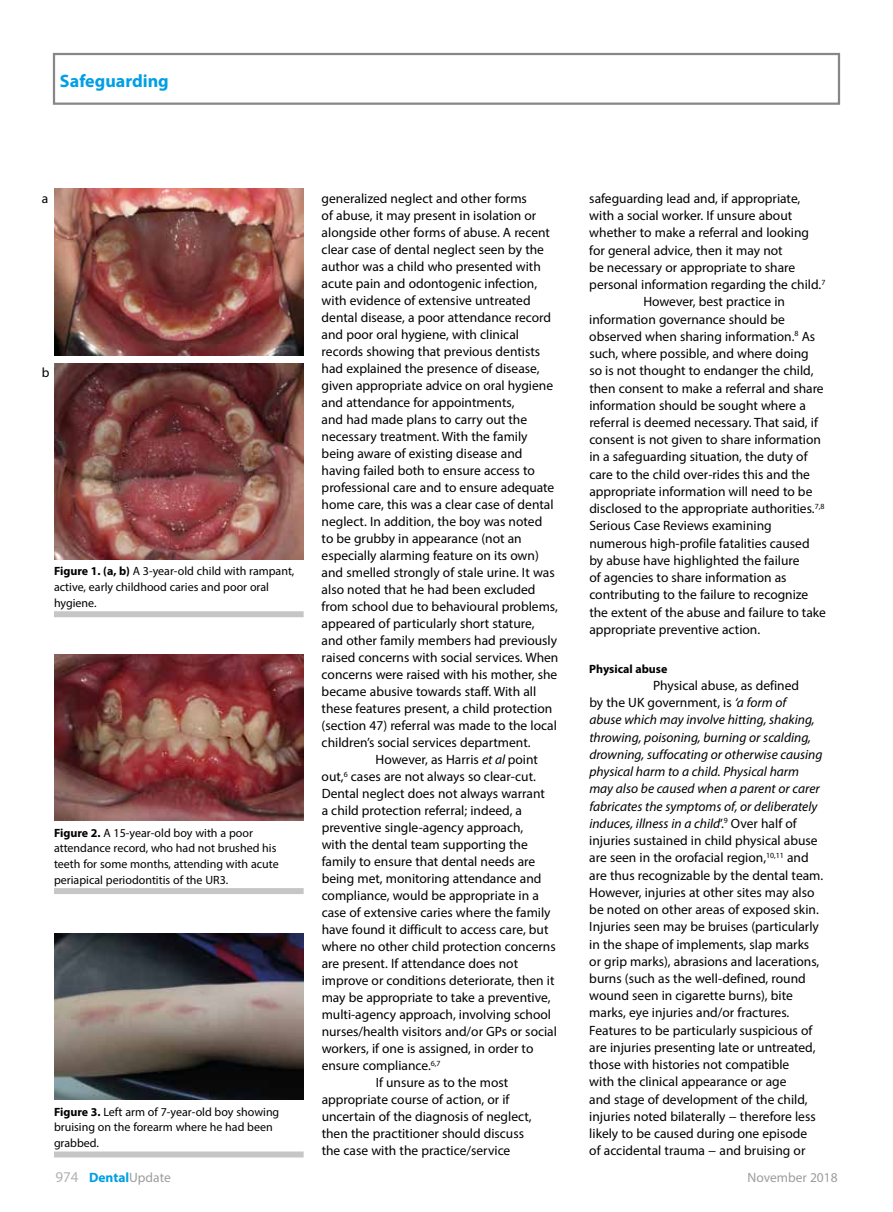
<style>
.page{position:relative;width:893px;height:1212px;background:#fff}
.page>*{position:absolute;margin:0;border:0;box-sizing:border-box;transform-origin:0 0}
.t1{font:700 18px "Myriad Pro";color:#009fe3}
.t2{font:13.5px/17.2px "Myriad Pro";color:#000}
.t3{font:700 13.5px "Myriad Pro";color:#009fe3}
.t4{font:13.5px "Myriad Pro";color:#9d9d9c}
.t5{font:12px/15.8px "Myriad Pro";color:#000}
.t6{font:700 12px "Myriad Pro";color:#000}
.s1{font-weight:700}
.s2{font-style:italic}
.s3{font-weight:400;font-size:15px;color:#b3b2b2}
.s4{font-weight:400;color:#9d9d9c}
</style>
<div class="page">
<div style="left:53px;top:53px;width:787px;height:52px;border:2px solid #878787"></div>
<img style="left:54px;top:654px;width:250px;height:166px">
<img style="left:54px;top:364px;width:250px;height:195px">
<div style="left:54px;top:611px;width:250px;height:6px;background:#c6c6c6"></div>
<img style="left:54px;top:189px;width:250px;height:166px">
<div style="left:54px;top:888px;width:250px;height:6px;background:#c6c6c6"></div>
<img style="left:54px;top:933px;width:250px;height:167px">
<div style="left:54px;top:1151px;width:250px;height:6px;background:#c6c6c6"></div>
<h1 class="t1" style="left:60px;top:69px;width:110px">Safeguarding</h1>
<p class="t2" style="left:42px;top:189px;width:8px">a</p>
<p class="t2" style="left:42px;top:364px;width:9px">b</p>
<p class="t5" style="left:54px;top:563px;width:242px"><span class="s1">Figure 1. (a, b)</span> A 3-year-old child with rampant, active, early childhood caries and poor oral hygiene.</p>
<p class="t5" style="left:54px;top:824px;width:226px"><span class="s1">Figure 2.</span> A 15-year-old boy with a poor attendance record, who had not brushed his teeth for some months, attending with acute periapical periodontitis of the UR3.</p>
<p class="t5" style="left:54px;top:1103px;width:227px"><span class="s1">Figure 3.</span> Left arm of 7-year-old boy showing bruising on the forearm where he had been grabbed.</p>
<p class="t2" style="left:322px;top:189px;width:207px">generalized neglect and other forms</p>
<p class="t2" style="left:322px;top:206px;width:216px">of abuse, it may present in isolation or</p>
<p class="t2" style="left:322px;top:223px;width:230px">alongside other forms of abuse. A recent</p>
<p class="t2" style="left:322px;top:240px;width:224px">clear case of dental neglect seen by the</p>
<p class="t2" style="left:322px;top:258px;width:221px">author was a child who presented with</p>
<p class="t2" style="left:322px;top:275px;width:217px">acute pain and odontogenic infection,</p>
<p class="t2" style="left:322px;top:292px;width:211px">with evidence of extensive untreated</p>
<p class="t2" style="left:322px;top:309px;width:231px">dental disease, a poor attendance record</p>
<p class="t2" style="left:322px;top:326px;width:199px">and poor oral hygiene, with clinical</p>
<p class="t2" style="left:322px;top:343px;width:220px">records showing that previous dentists</p>
<p class="t2" style="left:322px;top:360px;width:219px">had explained the presence of disease,</p>
<p class="t2" style="left:322px;top:377px;width:233px">given appropriate advice on oral hygiene</p>
<p class="t2" style="left:322px;top:394px;width:194px">and attendance for appointments,</p>
<p class="t2" style="left:322px;top:411px;width:207px">and had made plans to carry out the</p>
<p class="t2" style="left:322px;top:428px;width:207px">necessary treatment. With the family</p>
<p class="t2" style="left:322px;top:445px;width:202px">being aware of existing disease and</p>
<p class="t2" style="left:322px;top:462px;width:215px">having failed both to ensure access to</p>
<p class="t2" style="left:322px;top:479px;width:234px">professional care and to ensure adequate</p>
<p class="t2" style="left:322px;top:496px;width:233px">home care, this was a clear case of dental</p>
<p class="t2" style="left:322px;top:513px;width:222px">neglect. In addition, the boy was noted</p>
<p class="t2" style="left:322px;top:530px;width:202px">to be grubby in appearance (not an</p>
<p class="t2" style="left:322px;top:547px;width:219px">especially alarming feature on its own)</p>
<p class="t2" style="left:322px;top:564px;width:235px">and smelled strongly of stale urine. It was</p>
<p class="t2" style="left:322px;top:581px;width:215px">also noted that he had been excluded</p>
<p class="t2" style="left:322px;top:598px;width:238px">from school due to behavioural problems,</p>
<p class="t2" style="left:322px;top:615px;width:214px">appeared of particularly short stature,</p>
<p class="t2" style="left:322px;top:632px;width:237px">and other family members had previously</p>
<p class="t2" style="left:322px;top:649px;width:238px">raised concerns with social services. When</p>
<p class="t2" style="left:322px;top:666px;width:237px">concerns were raised with his mother, she</p>
<p class="t2" style="left:322px;top:683px;width:216px">became abusive towards staff. With all</p>
<p class="t2" style="left:322px;top:700px;width:232px">these features present, a child protection</p>
<p class="t2" style="left:322px;top:717px;width:237px">(section 47) referral was made to the local</p>
<p class="t2" style="left:322px;top:734px;width:210px">children’s social services department.</p>
<p class="t2" style="left:376px;top:751px;width:164px">However, as Harris <span class="s2">et al</span> point</p>
<p class="t2" style="left:322px;top:768px;width:216px">out,<sup>6</sup> cases are not always so clear-cut.</p>
<p class="t2" style="left:322px;top:785px;width:225px">Dental neglect does not always warrant</p>
<p class="t2" style="left:322px;top:802px;width:202px">a child protection referral; indeed, a</p>
<p class="t2" style="left:322px;top:819px;width:203px">preventive single-agency approach,</p>
<p class="t2" style="left:322px;top:836px;width:208px">with the dental team supporting the</p>
<p class="t2" style="left:322px;top:853px;width:215px">family to ensure that dental needs are</p>
<p class="t2" style="left:322px;top:870px;width:221px">being met, monitoring attendance and</p>
<p class="t2" style="left:322px;top:887px;width:219px">compliance, would be appropriate in a</p>
<p class="t2" style="left:322px;top:904px;width:230px">case of extensive caries where the family</p>
<p class="t2" style="left:322px;top:921px;width:228px">have found it difficult to access care, but</p>
<p class="t2" style="left:322px;top:938px;width:236px">where no other child protection concerns</p>
<p class="t2" style="left:322px;top:955px;width:198px">are present. If attendance does not</p>
<p class="t2" style="left:322px;top:972px;width:234px">improve or conditions deteriorate, then it</p>
<p class="t2" style="left:322px;top:989px;width:230px">may be appropriate to take a preventive,</p>
<p class="t2" style="left:322px;top:1006px;width:231px">multi-agency approach, involving school</p>
<p class="t2" style="left:322px;top:1023px;width:237px">nurses/health visitors and/or GPs or social</p>
<p class="t2" style="left:322px;top:1040px;width:213px">workers, if one is assigned, in order to</p>
<p class="t2" style="left:322px;top:1057px;width:120px">ensure compliance.<sup>6,7</sup></p>
<p class="t2" style="left:376px;top:1074px;width:134px">If unsure as to the most</p>
<p class="t2" style="left:322px;top:1091px;width:189px">appropriate course of action, or if</p>
<p class="t2" style="left:322px;top:1108px;width:211px">uncertain of the diagnosis of neglect,</p>
<p class="t2" style="left:322px;top:1125px;width:204px">then the practitioner should discuss</p>
<p class="t2" style="left:322px;top:1142px;width:190px">the case with the practice/service</p>
<p class="t2" style="left:589px;top:189px;width:213px">safeguarding lead and, if appropriate,</p>
<p class="t2" style="left:589px;top:207px;width:204px">with a social worker. If unsure about</p>
<p class="t2" style="left:589px;top:224px;width:221px">whether to make a referral and looking</p>
<p class="t2" style="left:589px;top:241px;width:195px">for general advice, then it may not</p>
<p class="t2" style="left:589px;top:258px;width:207px">be necessary or appropriate to share</p>
<p class="t2" style="left:589px;top:276px;width:238px">personal information regarding the child.<sup>7</sup></p>
<p class="t2" style="left:643px;top:293px;width:143px">However, best practice in</p>
<p class="t2" style="left:589px;top:310px;width:197px">information governance should be</p>
<p class="t2" style="left:589px;top:327px;width:227px">observed when sharing information.<sup>8</sup> As</p>
<p class="t2" style="left:589px;top:345px;width:221px">such, where possible, and where doing</p>
<p class="t2" style="left:589px;top:362px;width:226px">so is not thought to endanger the child,</p>
<p class="t2" style="left:589px;top:379px;width:236px">then consent to make a referral and share</p>
<p class="t2" style="left:589px;top:396px;width:218px">information should be sought where a</p>
<p class="t2" style="left:589px;top:414px;width:230px">referral is deemed necessary. That said, if</p>
<p class="t2" style="left:589px;top:431px;width:233px">consent is not given to share information</p>
<p class="t2" style="left:589px;top:448px;width:220px">in a safeguarding situation, the duty of</p>
<p class="t2" style="left:589px;top:465px;width:222px">care to the child over-rides this and the</p>
<p class="t2" style="left:589px;top:483px;width:225px">appropriate information will need to be</p>
<p class="t2" style="left:589px;top:500px;width:237px">disclosed to the appropriate authorities.<sup>7,8</sup></p>
<p class="t2" style="left:589px;top:517px;width:184px">Serious Case Reviews examining</p>
<p class="t2" style="left:589px;top:534px;width:222px">numerous high-profile fatalities caused</p>
<p class="t2" style="left:589px;top:551px;width:212px">by abuse have highlighted the failure</p>
<p class="t2" style="left:589px;top:569px;width:199px">of agencies to share information as</p>
<p class="t2" style="left:589px;top:586px;width:221px">contributing to the failure to recognize</p>
<p class="t2" style="left:589px;top:603px;width:238px">the extent of the abuse and failure to take</p>
<p class="t2" style="left:589px;top:620px;width:172px">appropriate preventive action.</p>
<p class="t6" style="left:589px;top:661px;width:80px">Physical abuse</p>
<p class="t2" style="left:589px;top:676px;width:235px;text-indent:64px">Physical abuse, as defined<br>by the UK government, is <span class="s2">‘a form of<br>abuse which may involve hitting, shaking, throwing, poisoning, burning or scalding, drowning, suffocating or otherwise causing physical harm to a child. Physical harm may also be caused when a parent or carer fabricates the symptoms of, or deliberately induces, illness in a child</span>’.<sup>9</sup> Over half of injuries sustained in child physical abuse are seen in the orofacial region,<sup>10,11</sup> and are thus recognizable by the dental team.<br>However, injuries at other sites may also be noted on other areas of exposed skin.<br>Injuries seen may be bruises (particularly in the shape of implements, slap marks or grip marks), abrasions and lacerations, burns (such as the well-defined, round wound seen in cigarette burns), bite marks, eye injuries and/or fractures.<br>Features to be particularly suspicious of are injuries presenting late or untreated, those with histories not compatible<br>with the clinical appearance or age<br>and stage of development of the child, injuries noted bilaterally − therefore less likely to be caused during one episode<br>of accidental trauma − and bruising or</p>
<p class="t3" style="left:56px;top:1168px;width:117px"><span class="s3">974</span> Dental<span class="s4">Update</span></p>
<p class="t4" style="left:747px;top:1168px;width:92px">November 2018</p>
</div>
